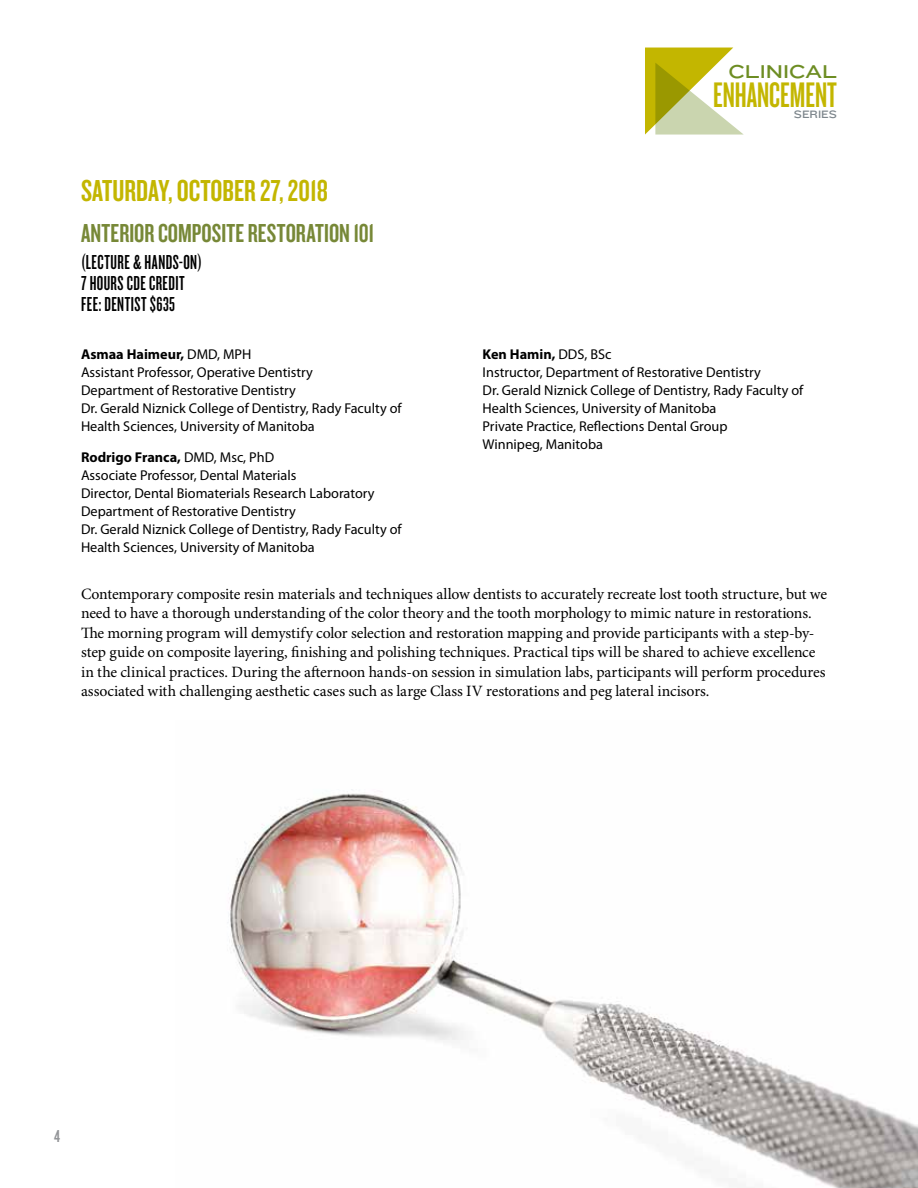
<style>
.page{position:relative;width:918px;height:1188px;background:#fff}
.page>*{position:absolute;margin:0;border:0;box-sizing:border-box;transform-origin:0 0}
.t1{font:36.9px "Knockout HTF47 Bantamweight";color:#c3b600}
.t2{font:31.5px "Knockout HTF48 Featherweight";color:#c3b600}
.t3{font:27px "Knockout HTF48 Featherweight";letter-spacing:.005em;color:#778837}
.t4{font:21px/21px "Knockout HTF47 Bantamweight";letter-spacing:.02em;color:#000}
.t5{font:19.2px "Knockout HTF34 Junior Sumo";color:#6d8d23}
.t6{font:18px "Knockout HTF48 Featherweight";color:#939598}
.t7{font:15.75px/19.5px "Minion Pro";letter-spacing:-.005em;color:#000}
.t8{font:14.25px/18px "Myriad Pro";color:#000}
.t9{font:11.1px "Knockout HTF33 Junior Heviwt";color:#7d868c}
.s1{font-weight:700}
</style>
<div class="page">
<img style="left:227px;top:789px;width:691px;height:399px">
<svg style="left:645px;top:48px;width:99px;height:87px"></svg>
<h2 class="t2" style="left:81px;top:174px;width:249px">SATURDAY, OCTOBER 27, 2018</h2>
<h3 class="t3" style="left:81px;top:219px;width:295px">ANTERIOR COMPOSITE RESTORATION 101</h3>
<h3 class="t4" style="left:81px;top:252px;width:123px">(LECTURE &amp; HANDS-ON)<br>7 HOURS CDE CREDIT<br>FEE: DENTIST $635</h3>
<p class="t8" style="left:81px;top:345px;width:322px"><span class="s1">Asmaa Haimeur,</span> DMD, MPH<br>Assistant Professor, Operative Dentistry<br>Department of Restorative Dentistry<br>Dr. Gerald Niznick College of Dentistry, Rady Faculty of Health Sciences, University of Manitoba</p>
<p class="t8" style="left:81px;top:449px;width:322px"><span class="s1">Rodrigo Franca,</span> DMD, Msc, PhD<br>Associate Professor, Dental Materials<br>Director, Dental Biomaterials Research Laboratory Department of Restorative Dentistry<br>Dr. Gerald Niznick College of Dentistry, Rady Faculty of Health Sciences, University of Manitoba</p>
<p class="t5" style="left:729px;top:60px;width:110px">CLINICAL</p>
<h1 class="t1" style="left:713px;top:77px;width:125px">ENHANCEMENT</h1>
<p class="t9" style="left:794px;top:109px;width:45px">SERIES</p>
<p class="t8" style="left:483px;top:345px;width:322px"><span class="s1">Ken Hamin,</span> DDS, BSc<br>Instructor, Department of Restorative Dentistry<br>Dr. Gerald Niznick College of Dentistry, Rady Faculty of Health Sciences, University of Manitoba<br>Private Practice, Reflections Dental Group<br>Winnipeg, Manitoba</p>
<p class="t7" style="left:81px;top:585px;width:748px">Contemporary composite resin materials and techniques allow dentists to accurately recreate lost tooth structure, but we need to have a thorough understanding of the color theory and the tooth morphology to mimic nature in restorations.<br>The morning program will demystify color selection and restoration mapping and provide participants with a step-by&shy;step guide on composite layering, finishing and polishing techniques. Practical tips will be shared to achieve excellence in the clinical practices. During the afternoon hands-on session in simulation labs, participants will perform procedures associated with challenging aesthetic cases such as large Class IV restorations and peg lateral incisors.</p>
<p class="t6" style="left:54px;top:1127px;width:7px">4</p>
</div>
